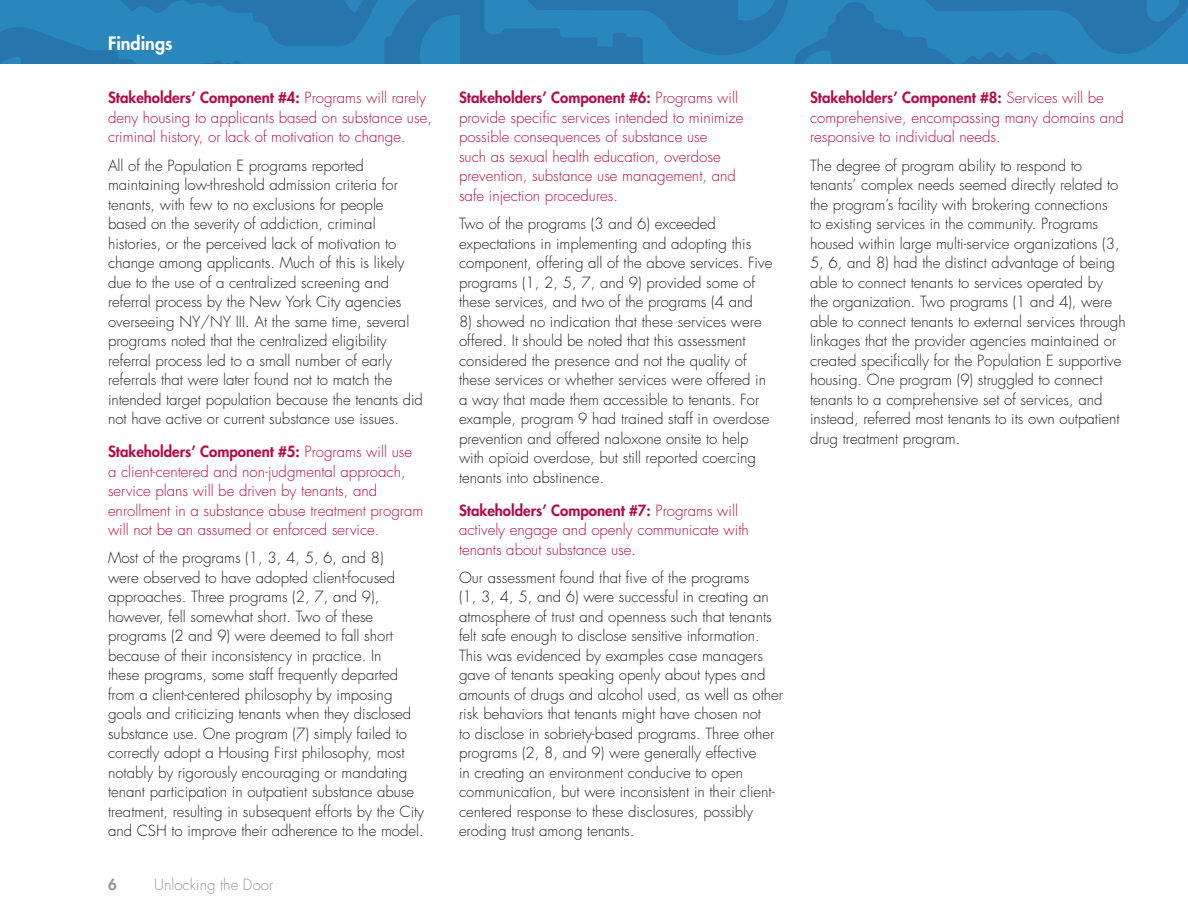
<style>
.page{position:relative;width:1188px;height:918px;background:#fff}
.page>*{position:absolute;margin:0;border:0;box-sizing:border-box;transform-origin:0 0}
.t1{font:800 18px "Futura";color:#fff}
.Body{font:300 15px/19.5px "Futura";color:#231f20}
.Subhead_1{font:300 15px/19.5px "Futura";color:#b40b47}
.t2{font:300 15px "Futura";color:#939598}
.t3{font:800 15px "Futura";color:#939598}
.s1{font-weight:800}
</style>
<div class="page">
<svg style="left:0;top:0;width:1187px;height:64px;background:#287fb6"></svg>
<hr style="left:1187px;top:0;width:1px;height:64px;background:#3287ba">
<p class="t1" style="left:108px;top:31px;width:66px">Findings</p>
<p class="Subhead_1" style="left:108px;top:89px;width:326px"><span class="s1">Stakeholders’ Component #4:</span> Programs will rarely deny housing to applicants based on substance use, criminal history, or lack of motivation to change.</p>
<p class="Body" style="left:108px;top:156px;width:317px">All of the Population E programs reported maintaining low-threshold admission criteria for tenants, with few to no exclusions for people based on the severity of addiction, criminal histories, or the perceived lack of motivation to change among applicants. Much of this is likely due to the use of a centralized screening and referral process by the New York City agencies overseeing NY/NY III. At the same time, several programs noted that the centralized eligibility referral process led to a small number of early referrals that were later found not to match the intended target population because the tenants did not have active or current substance use issues.</p>
<p class="Subhead_1" style="left:108px;top:442px;width:317px"><span class="s1">Stakeholders’ Component #5:</span> Programs will use a client-centered and non-judgmental approach, service plans will be driven by tenants, and enrollment in a substance abuse treatment program will not be an assumed or enforced service.</p>
<p class="Body" style="left:108px;top:548px;width:318px">Most of the programs (1, 3, 4, 5, 6, and 8)<br>were observed to have adopted client-focused approaches. Three programs (2, 7, and 9), however, fell somewhat short. Two of these programs (2 and 9) were deemed to fall short because of their inconsistency in practice. In<br>these programs, some staff frequently departed from a client-centered philosophy by imposing goals and criticizing tenants when they disclosed substance use. One program (7) simply failed to correctly adopt a Housing First philosophy, most notably by rigorously encouraging or mandating tenant participation in outpatient substance abuse treatment, resulting in subsequent efforts by the City and CSH to improve their adherence to the model.</p>
<p class="t3" style="left:108px;top:875px;width:10px">6</p>
<p class="t2" style="left:154px;top:876px;width:121px">Unlocking the Door</p>
<p class="Subhead_1" style="left:459px;top:89px;width:286px"><span class="s1">Stakeholders’ Component #6:</span> Programs will provide specific services intended to minimize possible consequences of substance use<br>such as sexual health education, overdose prevention, substance use management, and safe injection procedures.</p>
<p class="Body" style="left:459px;top:214px;width:315px">Two of the programs (3 and 6) exceeded expectations in implementing and adopting this component, offering all of the above services. Five programs (1, 2, 5, 7, and 9) provided some of these services, and two of the programs (4 and</p>
<p class="Body" style="left:459px;top:312px;width:312px">8) showed no indication that these services were offered. It should be noted that this assessment considered the presence and not the quality of these services or whether services were offered in a way that made them accessible to tenants. For example, program 9 had trained staff in overdose prevention and offered naloxone onsite to help with opioid overdose, but still reported coercing tenants into abstinence.</p>
<p class="Subhead_1" style="left:459px;top:501px;width:291px"><span class="s1">Stakeholders’ Component #7:</span> Programs will actively engage and openly communicate with tenants about substance use.</p>
<p class="Body" style="left:459px;top:568px;width:325px">Our assessment found that five of the programs<br>(1, 3, 4, 5, and 6) were successful in creating an atmosphere of trust and openness such that tenants felt safe enough to disclose sensitive information.<br>This was evidenced by examples case managers gave of tenants speaking openly about types and amounts of drugs and alcohol used, as well as other risk behaviors that tenants might have chosen not<br>to disclose in sobriety-based programs. Three other programs (2, 8, and 9) were generally effective<br>in creating an environment conducive to open communication, but were inconsistent in their client&shy;centered response to these disclosures, possibly eroding trust among tenants.</p>
<p class="Subhead_1" style="left:810px;top:89px;width:316px"><span class="s1">Stakeholders’ Component #8:</span> Services will be comprehensive, encompassing many domains and responsive to individual needs.</p>
<p class="Body" style="left:810px;top:156px;width:317px">The degree of program ability to respond to tenants’ complex needs seemed directly related to the program’s facility with brokering connections<br>to existing services in the community. Programs housed within large multi-service organizations (3, 5, 6, and 8) had the distinct advantage of being able to connect tenants to services operated by<br>the organization. Two programs (1 and 4), were able to connect tenants to external services through linkages that the provider agencies maintained or created specifically for the Population E supportive housing. One program (9) struggled to connect tenants to a comprehensive set of services, and instead, referred most tenants to its own outpatient drug treatment program.</p>
</div>
